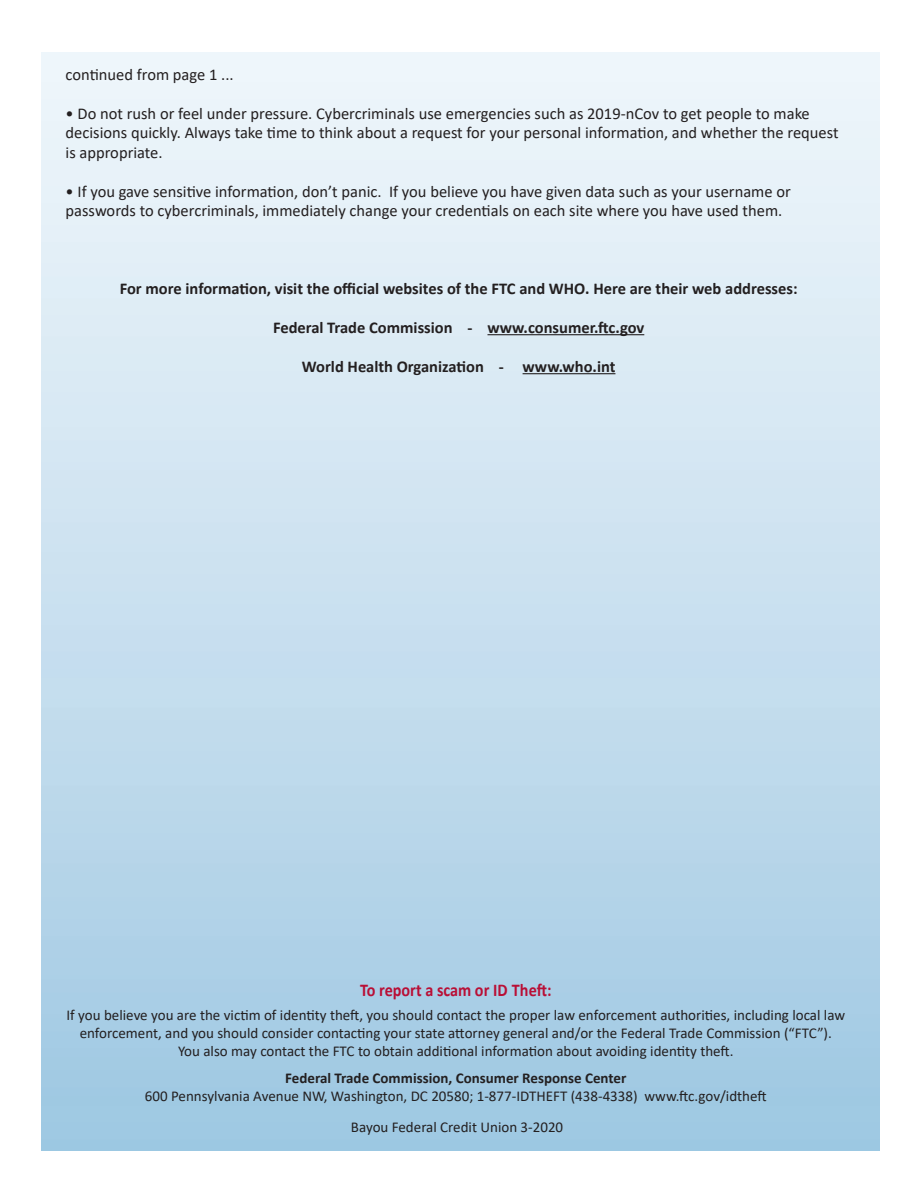
<style>
.page{position:relative;width:918px;height:1188px;background:#fff}
.page>*{position:absolute;margin:0;border:0;box-sizing:border-box;transform-origin:0 0}
.t1{font:700 18px "Calibri";color:#b90f36;scale:.9 1}
.t2{font:16.5px/19.5px "Calibri";color:#231f20}
.t3{font:700 16.5px "Calibri";color:#231f20}
.t4{font:15px/18px "Calibri";color:#231f20;text-align:center}
.t5{font:700 15px "Calibri";color:#231f20}
</style>
<div class="page">
<hr style="left:488px;top:334px;width:156px;height:1px;background:#231f20">
<hr style="left:523px;top:373px;width:92px;height:1px;background:#231f20">
<p class="t2" style="left:66px;top:66px;width:170px">continued from page 1 ...</p>
<p class="t2" style="left:66px;top:105px;width:775px">• Do not rush or feel under pressure. Cybercriminals use emergencies such as 2019-nCov to get people to make decisions quickly. Always take time to think about a request for your personal information, and whether the request is appropriate.</p>
<p class="t2" style="left:66px;top:183px;width:727px">• If you gave sensitive information, don’t panic. If you believe you have given data such as your username or passwords to cybercriminals, immediately change your credentials on each site where you have used them.</p>
<p class="t3" style="left:120px;top:282px;width:679px">For more information, visit the official websites of the FTC and WHO. Here are their web addresses:</p>
<p class="t3" style="left:273px;top:321px;width:373px">Federal Trade Commission - www.consumer.ftc.gov</p>
<p class="t3" style="left:302px;top:360px;width:315px">World Health Organization - www.who.int</p>
<p class="t1" style="left:360px;top:983px;width:214px">To report a scam or ID Theft:</p>
<p class="t4" style="left:67px;top:1008px;width:780px">If you believe you are the victim of identity theft, you should contact the proper law enforcement authorities, including local law enforcement, and you should consider contacting your state attorney general and/or the Federal Trade Commission (“FTC”).<br>You also may contact the FTC to obtain additional information about avoiding identity theft.</p>
<p class="t5" style="left:285px;top:1072px;width:343px">Federal Trade Commission, Consumer Response Center</p>
<p class="t4" style="left:145px;top:1089px;width:623px">600 Pennsylvania Avenue NW, Washington, DC 20580; 1-877-IDTHEFT (438-4338) www.ftc.gov/idtheft</p>
<p class="t4" style="left:351px;top:1119px;width:214px">Bayou Federal Credit Union 3-2020</p>
</div>
